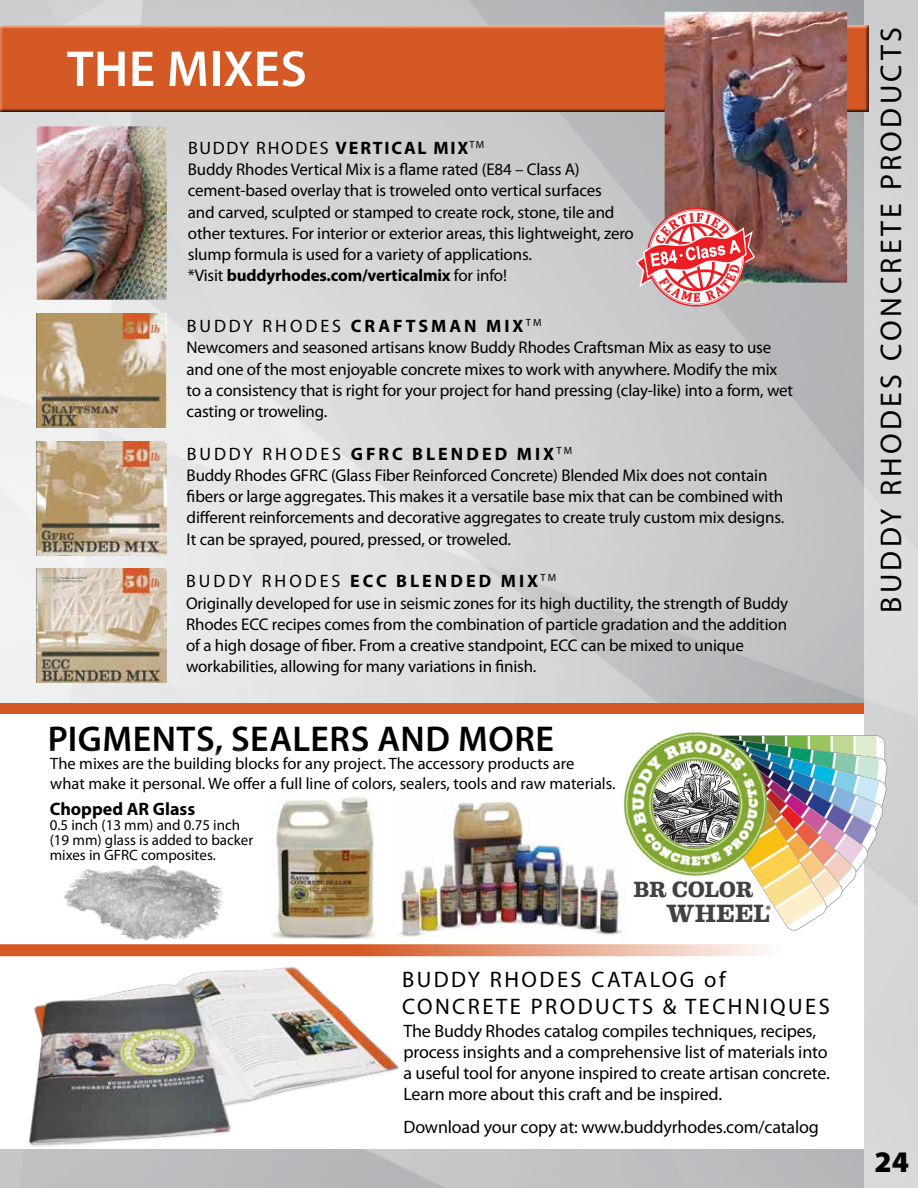
<style>
.page{position:relative;width:918px;height:1188px;background:#fff}
.page>*{position:absolute;margin:0;border:0;box-sizing:border-box;transform-origin:0 0}
.t1{font:600 51px "Myriad Pro";letter-spacing:.01em;color:#fff}
.t2{font:600 36px "Myriad Pro";letter-spacing:.015em;color:#000}
.t3{font:30px "Myriad Pro";letter-spacing:.11em;color:#000}
.t4{font:900 30px "Myriad Pro";color:#000}
.t5{font:700 25.2px "Eames Century Modern";color:#414042}
.t6{font:22.5px/27px "Myriad Pro";letter-spacing:.11em;color:#000}
.t7{font:700 22.05px "Eames Century Modern";letter-spacing:-.015em;color:#414042}
.t8{font:18px/21px "Myriad Pro";letter-spacing:-.01em;color:#000}
.t9{font:700 18px "Myriad Pro";letter-spacing:.165em;color:#000}
.t10{font:18px "Myriad Pro";letter-spacing:.095em;color:#000}
.t11{font:700 18px "Myriad Pro";color:#000}
.t12{font:16.95px/21.1px "Myriad Pro";letter-spacing:-.01em;color:#000}
.t13{font:16.5px/19.5px "Myriad Pro";color:#000}
.t14{font:15px/15px "Myriad Pro";color:#000}
.s1{font-weight:700}
.s2{font-weight:400}
</style>
<div class="page">
<img style="left:0;top:0;width:864px;height:1188px">
<div style="left:864px;top:0;width:54px;height:1188px;background:#d6d7d8"></div>
<div style="left:0;top:22px;width:868px;height:90px;background:#fff;opacity:.75"></div>
<div style="left:0;top:25px;width:868px;height:87px;background:#d45925"></div>
<div style="left:0;top:707px;width:864px;height:442px;background:#fff"></div>
<img style="left:36px;top:313px;width:130px;height:115px">
<img style="left:37px;top:126px;width:130px;height:174px">
<img style="left:36px;top:441px;width:130px;height:114px">
<img style="left:36px;top:568px;width:130px;height:115px">
<svg style="left:0;top:944px;width:767px;height:12px;background:#df855f"></svg>
<img style="left:400px;top:804px;width:222px;height:133px">
<img style="left:272px;top:804px;width:103px;height:135px">
<img style="left:612px;top:731px;width:104px;height:165px">
<svg style="left:642px;top:828px;width:4px;height:4px"></svg>
<svg style="left:689px;top:735px;width:199px;height:196px"></svg>
<img style="left:14px;top:967px;width:400px;height:187px">
<img style="left:1px;top:179px;width:16px;height:66px">
<img style="left:0;top:173px;width:1px;height:331px">
<img style="left:665px;top:12px;width:182px;height:271px">
<svg style="left:636px;top:208px;width:119px;height:99px"></svg>
<img style="left:63px;top:865px;width:160px;height:76px">
<div style="left:0;top:704px;width:864px;height:10px;background:#d45925"></div>
<h1 class="t1" style="left:67px;top:36px;width:242px">THE MIXES</h1>
<p class="t10" style="left:188px;top:137px;width:298px">BUDDY RHODES <span class="s1">VERTICAL MIX</span><sup>TM</sup></p>
<p class="t12" style="left:188px;top:159px;width:448px">Buddy Rhodes Vertical Mix is a flame rated (E84 – Class A) cement-based overlay that is troweled onto vertical surfaces<br>and carved, sculpted or stamped to create rock, stone, tile and other textures. For interior or exterior areas, this lightweight, zero slump formula is used for a variety of applications.<br>*Visit <span class="s1">buddyrhodes.com/verticalmix</span> for info!</p>
<p class="t9" style="left:187px;top:314px;width:356px"><span class="s2">BUDDY RHODES</span> CRAFTSMAN MIX<sup>TM</sup></p>
<p class="t12" style="left:187px;top:337px;width:608px">Newcomers and seasoned artisans know Buddy Rhodes Craftsman Mix as easy to use and one of the most enjoyable concrete mixes to work with anywhere. Modify the mix to a consistency that is right for your project for hand pressing (clay-like) into a form, wet casting or troweling.</p>
<p class="t9" style="left:187px;top:442px;width:387px"><span class="s2">BUDDY RHODES</span> GFRC BLENDED MIX<sup>TM</sup></p>
<p class="t12" style="left:187px;top:464px;width:599px">Buddy Rhodes GFRC (Glass Fiber Reinforced Concrete) Blended Mix does not contain fibers or large aggregates. This makes it a versatile base mix that can be combined with different reinforcements and decorative aggregates to create truly custom mix designs.<br>It can be sprayed, poured, pressed, or troweled.</p>
<p class="t9" style="left:186px;top:570px;width:371px"><span class="s2">BUDDY RHODES</span> ECC BLENDED MIX<sup>TM</sup></p>
<p class="t12" style="left:186px;top:592px;width:604px">Originally developed for use in seismic zones for its high ductility, the strength of Buddy Rhodes ECC recipes comes from the combination of particle gradation and the addition of a high dosage of fiber. From a creative standpoint, ECC can be mixed to unique workabilities, allowing for many variations in finish.</p>
<h2 class="t2" style="left:48px;top:716px;width:508px">PIGMENTS, SEALERS AND MORE</h2>
<p class="t13" style="left:50px;top:754px;width:567px">The mixes are the building blocks for any project. The accessory products are<br>what make it personal. We offer a full line of colors, sealers, tools and raw materials.</p>
<p class="t11" style="left:50px;top:797px;width:147px">Chopped AR Glass</p>
<p class="t14" style="left:50px;top:817px;width:205px">0.5 inch (13 mm) and 0.75 inch (19 mm) glass is added to backer mixes in GFRC composites.</p>
<h3 class="t7" style="left:634px;top:873px;width:121px">BR COLOR</h3>
<h3 class="t5" style="left:666px;top:895px;width:106px">WHEEL<sup>®</sup></h3>
<h3 class="t6" style="left:402px;top:966px;width:429px">BUDDY RHODES CATALOG of<br>CONCRETE PRODUCTS &amp; TECHNIQUES</h3>
<p class="t8" style="left:404px;top:1020px;width:428px">The Buddy Rhodes catalog compiles techniques, recipes, process insights and a comprehensive list of materials into a useful tool for anyone inspired to create artisan concrete.<br>Learn more about this craft and be inspired.</p>
<p class="t8" style="left:404px;top:1116px;width:417px">Download your copy at: www.buddyrhodes.com/catalog</p>
<h3 class="t3" style="left:873px;top:613px;width:587px;rotate:-90deg">BUDDY RHODES CONCRETE PRODUCTS</h3>
<h3 class="t4" style="left:875px;top:1142px;width:36px">24</h3>
</div>
